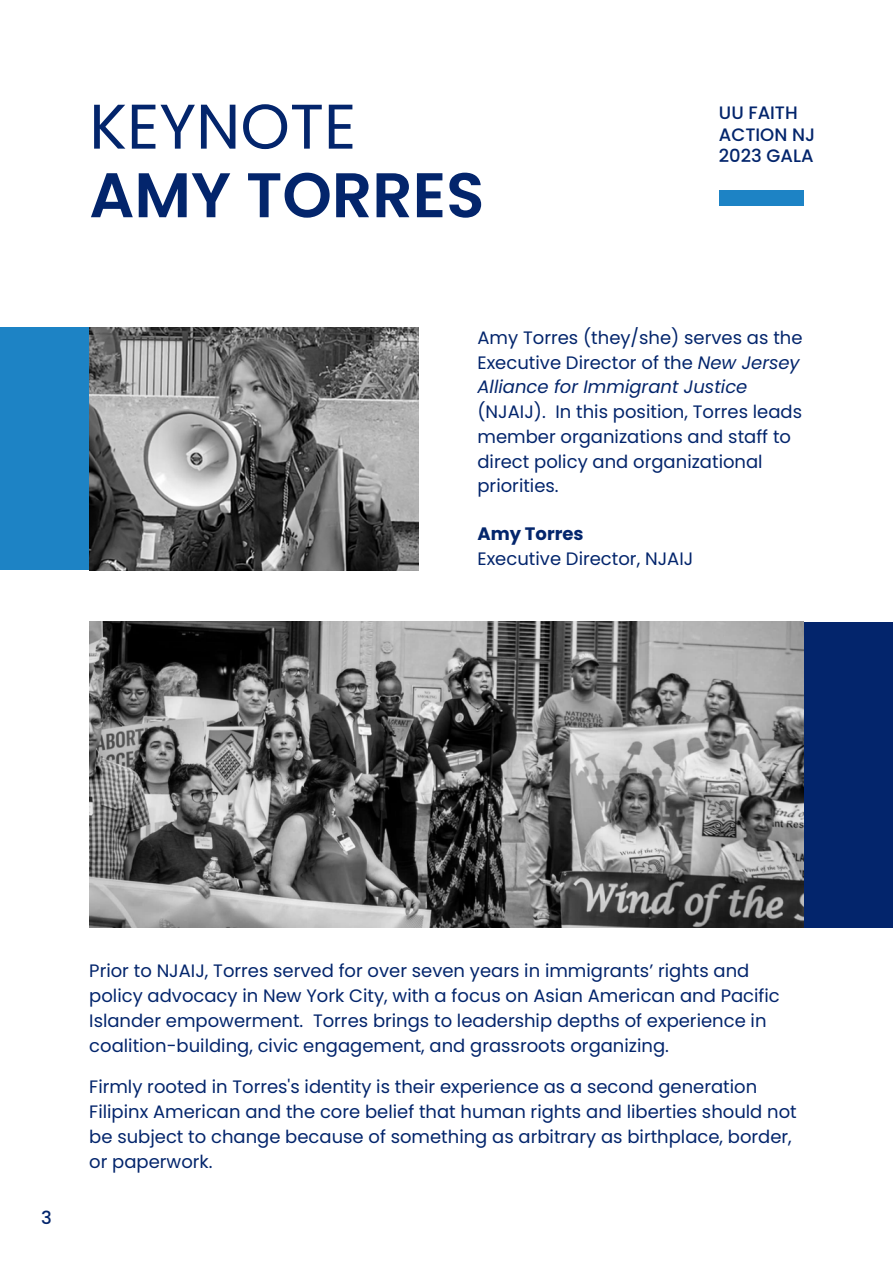
<style>
.page{position:relative;width:893px;height:1264px;background:#fff}
.page>*{position:absolute;margin:0;border:0;box-sizing:border-box;transform-origin:0 0}
.t1{font:600 63px "Poppins";color:#03256c}
.t2{font:63px "Poppins";color:#03256c}
.t3{font:18px/24.8px "Poppins";color:#03256c}
.t4{font:500 18px "Poppins";color:#03256c}
.t5{font:700 18px "Poppins";color:#03256c}
.s1{font-style:italic}
</style>
<div class="page">
<div style="left:0;top:327px;width:107px;height:243px;background:#1d83c5"></div>
<img style="left:89px;top:327px;width:330px;height:243px">
<div style="left:477px;top:622px;width:415px;height:305px;background:#03256c"></div>
<img style="left:89px;top:622px;width:714px;height:305px">
<div style="left:718px;top:190px;width:85px;height:16px;background:#1d83c5"></div>
<p class="t2" style="left:89px;top:82px;width:268px">KEYNOTE</p>
<p class="t1" style="left:89px;top:151px;width:396px">AMY TORRES</p>
<p class="t4" style="left:718px;top:100px;width:80px">UU FAITH</p>
<p class="t4" style="left:718px;top:122px;width:98px">ACTION NJ</p>
<p class="t4" style="left:718px;top:143px;width:96px">2023 GALA</p>
<p class="t3" style="left:477px;top:325px;width:326px">Amy Torres (they/she) serves as the<br>Executive Director of the <span class="s1">New Jersey<br>Alliance for Immigrant Justice </span>(NJAIJ). In this position, Torres leads member organizations and staff to direct policy and organizational priorities.</p>
<p class="t5" style="left:477px;top:521px;width:108px">Amy Torres</p>
<p class="t3" style="left:477px;top:546px;width:217px">Executive Director, NJAIJ</p>
<p class="t4" style="left:41px;top:1204px;width:12px">3</p>
<p class="t3" style="left:89px;top:958px;width:692px">Prior to NJAIJ, Torres served for over seven years in immigrants’ rights and policy advocacy in New York City, with a focus on Asian American and Pacific Islander empowerment. Torres brings to leadership depths of experience in coalition-building, civic engagement, and grassroots organizing.</p>
<p class="t3" style="left:89px;top:1074px;width:709px">Firmly rooted in Torres's identity is their experience as a second generation Filipinx American and the core belief that human rights and liberties should not be subject to change because of something as arbitrary as birthplace, border, or paperwork.</p>
</div>
